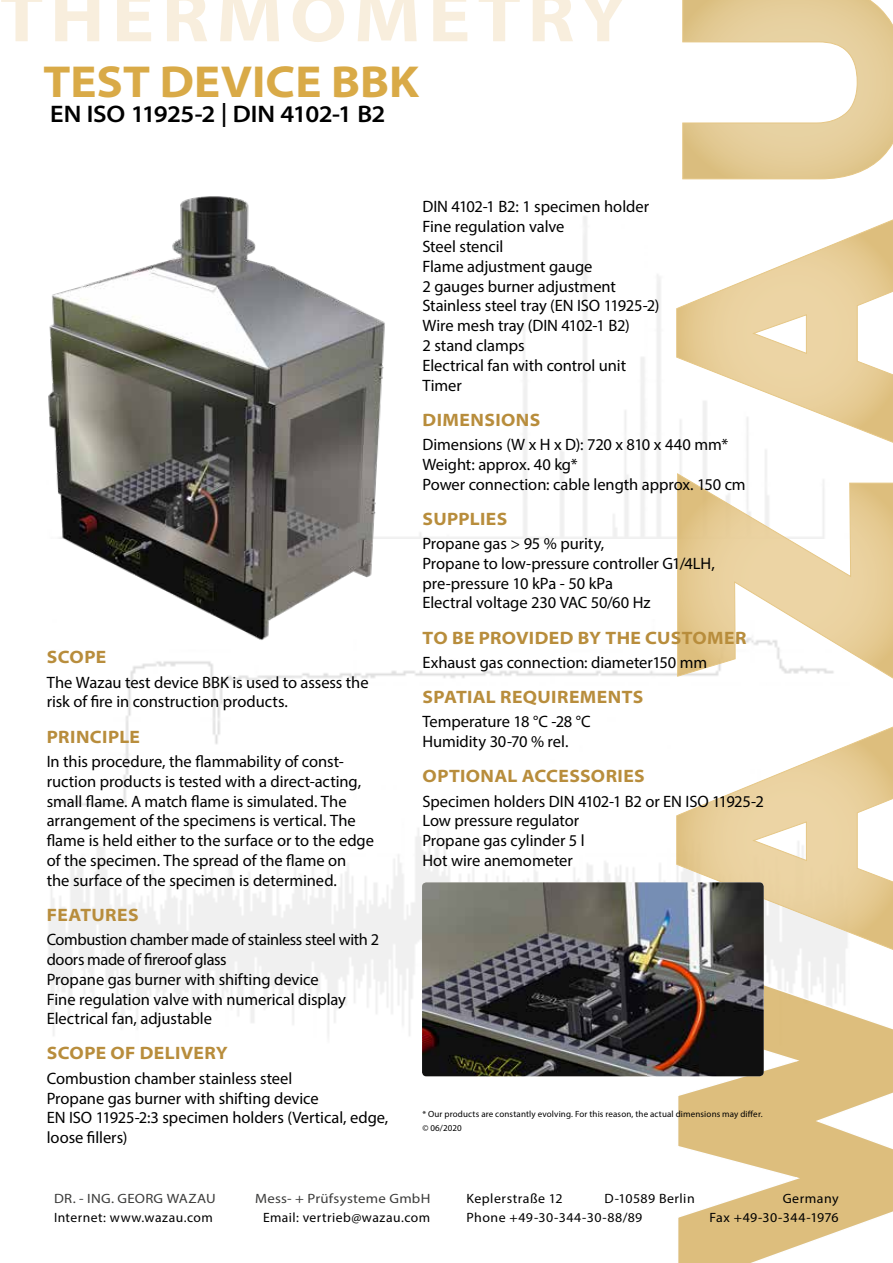
<style>
.page{position:relative;width:893px;height:1263px;background:#fff}
.page>*{position:absolute;margin:0;border:0;box-sizing:border-box;transform-origin:0 0}
.t1{font:700 72px "Myriad Pro";letter-spacing:.09em;color:#f8eedd;scale:1.1 1}
.t2{font:700 semi-expanded 45px "Myriad Pro";color:#d9aa47}
.t3{font:600 semi-expanded 24px "Myriad Pro";letter-spacing:-.025em;color:#000}
.t4{font:700 semi-expanded 18px "Myriad Pro";letter-spacing:.02em;color:#b88d3c}
.t5{font:16.5px/19.8px "Myriad Pro";letter-spacing:-.005em;color:#000}
.t6{font:13.5px "Myriad Pro";letter-spacing:.035em;color:#000}
.t7{font:13.5px "Myriad Pro";letter-spacing:.015em;color:#3c3c3b;scale:1.1 1}
.t8{font:13.5px "Myriad Pro";letter-spacing:.015em;color:#000}
.t9{font:9px/13.5px "Myriad Pro";letter-spacing:.015em;color:#000}
</style>
<div class="page">
<img style="left:54px;top:661px;width:623px;height:145px">
<svg style="left:677px;top:449px;width:216px;height:230px"></svg>
<svg style="left:676px;top:720px;width:217px;height:233px"></svg>
<svg style="left:676px;top:953px;width:217px;height:310px"></svg>
<svg style="left:676px;top:219px;width:217px;height:230px"></svg>
<svg style="left:682px;top:0;width:211px;height:180px"></svg>
<img style="left:48px;top:196px;width:341px;height:444px">
<img style="left:422px;top:882px;width:342px;height:194px">
<h1 class="t1" style="left:0;top:-30px;width:572px">THERMOMETRY</h1>
<h2 class="t2" style="left:44px;top:52px;width:377px">TEST DEVICE BBK</h2>
<h3 class="t3" style="left:50px;top:99px;width:337px">EN ISO 11925-2 | DIN 4102-1 B2</h3>
<p class="t4" style="left:47px;top:645px;width:61px">SCOPE</p>
<p class="t5" style="left:47px;top:672px;width:323px">The Wazau test device BBK is used to assess the risk of fire in construction products.</p>
<p class="t4" style="left:47px;top:725px;width:95px">PRINCIPLE</p>
<p class="t5" style="left:47px;top:751px;width:329px">In this procedure, the flammability of const&shy;ruction products is tested with a direct-acting, small flame. A match flame is simulated. The arrangement of the specimens is vertical. The flame is held either to the surface or to the edge of the specimen. The spread of the flame on<br>the surface of the specimen is determined.</p>
<p class="t4" style="left:47px;top:903px;width:93px">FEATURES</p>
<p class="t5" style="left:47px;top:929px;width:334px">Combustion chamber made of stainless steel with 2 doors made of fireroof glass<br>Propane gas burner with shifting device<br>Fine regulation valve with numerical display Electrical fan, adjustable</p>
<p class="t4" style="left:47px;top:1041px;width:182px">SCOPE OF DELIVERY</p>
<p class="t5" style="left:47px;top:1068px;width:343px">Combustion chamber stainless steel<br>Propane gas burner with shifting device<br>EN ISO 11925-2:3 specimen holders (Vertical, edge, loose fillers)</p>
<p class="t5" style="left:422px;top:197px;width:239px">DIN 4102-1 B2: 1 specimen holder<br>Fine regulation valve<br>Steel stencil<br>Flame adjustment gauge<br>2 gauges burner adjustment<br>Stainless steel tray (EN ISO 11925-2)<br>Wire mesh tray (DIN 4102-1 B2)<br>2 stand clamps<br>Electrical fan with control unit<br>Timer</p>
<p class="t4" style="left:423px;top:408px;width:119px">DIMENSIONS</p>
<p class="t5" style="left:422px;top:434px;width:325px">Dimensions (W x H x D): 720 x 810 x 440 mm*<br>Weight: approx. 40 kg*<br>Power connection: cable length approx. 150 cm</p>
<p class="t4" style="left:423px;top:507px;width:86px">SUPPLIES</p>
<p class="t5" style="left:422px;top:533px;width:294px">Propane gas &gt; 95 % purity,<br>Propane to low-pressure controller G1/4LH, pre-pressure 10 kPa - 50 kPa<br>Electral voltage 230 VAC 50/60 Hz</p>
<p class="t4" style="left:423px;top:626px;width:326px">TO BE PROVIDED BY THE CUSTOMER</p>
<p class="t5" style="left:422px;top:652px;width:286px">Exhaust gas connection: diameter150 mm</p>
<p class="t4" style="left:423px;top:685px;width:222px">SPATIAL REQUIREMENTS</p>
<p class="t5" style="left:422px;top:712px;width:170px">Temperature 18 °C -28 °C<br>Humidity 30-70 % rel.</p>
<p class="t4" style="left:423px;top:764px;width:224px">OPTIONAL ACCESSORIES</p>
<p class="t5" style="left:422px;top:791px;width:343px">Specimen holders DIN 4102-1 B2 or EN ISO 11925-2<br>Low pressure regulator<br>Propane gas cylinder 5 l<br>Hot wire anemometer</p>
<p class="t9" style="left:422px;top:1107px;width:342px">* Our products are constantly evolving. For this reason, the actual dimensions may differ. © 06/2020</p>
<p class="t7" style="left:54px;top:1190px;width:148px">DR. - ING. GEORG WAZAU</p>
<p class="t7" style="left:255px;top:1190px;width:161px">Mess- + Prüfsysteme GmbH</p>
<p class="t6" style="left:467px;top:1190px;width:98px">Keplerstraße 12</p>
<p class="t6" style="left:604px;top:1190px;width:92px">D-10589 Berlin</p>
<p class="t6" style="left:783px;top:1190px;width:57px">Germany</p>
<p class="t6" style="left:54px;top:1209px;width:160px">Internet: www.wazau.com</p>
<p class="t6" style="left:263px;top:1209px;width:169px">Email: vertrieb@wazau.com</p>
<p class="t6" style="left:467px;top:1209px;width:177px">Phone +49-30-344-30-88/89</p>
<p class="t8" style="left:709px;top:1209px;width:131px">Fax +49-30-344-1976</p>
</div>
